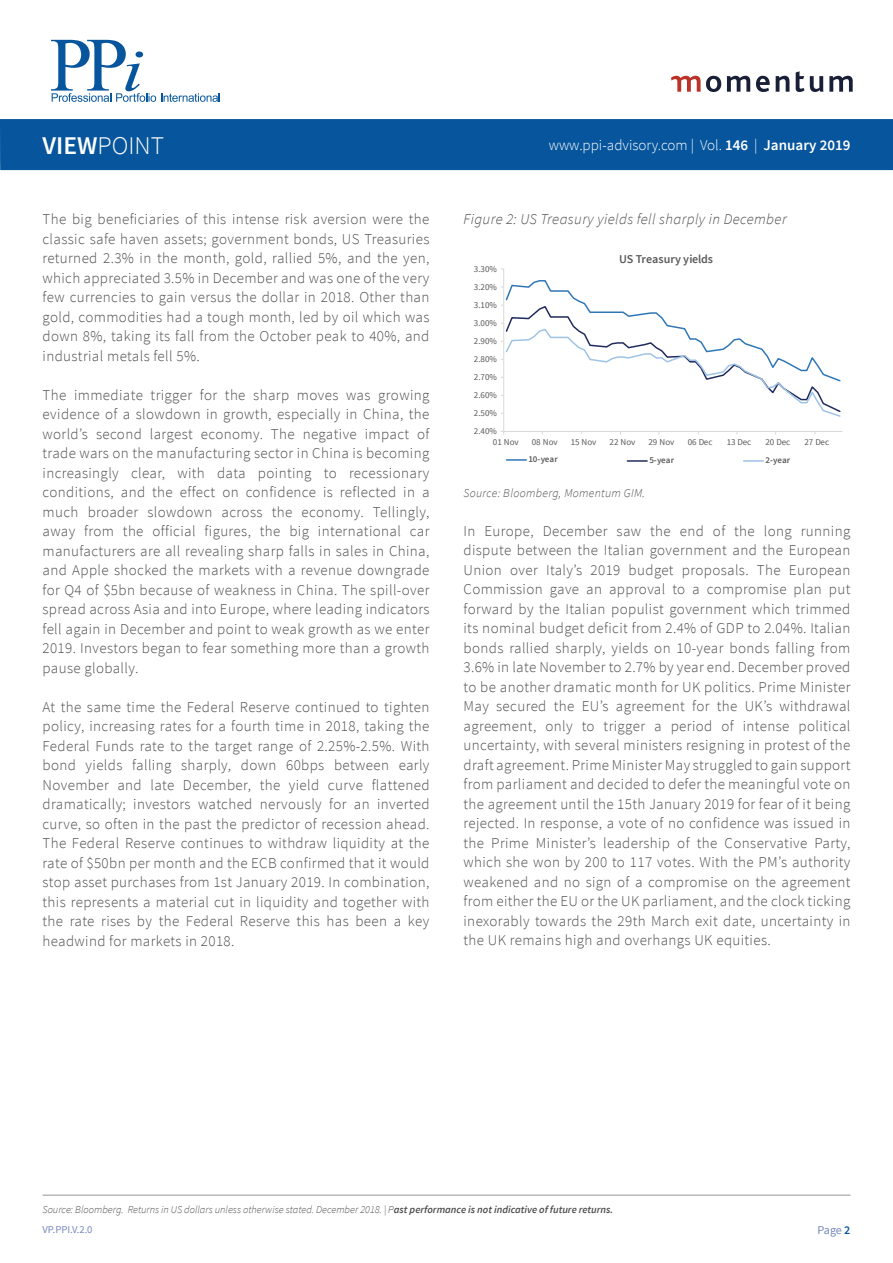
<style>
.page{position:relative;width:893px;height:1263px;background:#fff}
.page>*{position:absolute;margin:0;border:0;box-sizing:border-box;transform-origin:0 0}
.t1{font:300 25.5px "Source Sans Pro";color:#fff}
.t2{font:300 15px/19.5px "Source Sans Pro";letter-spacing:.025em;color:#4d4d4f;text-align:justify}
.t3{font:italic 300 15px "Source Sans Pro";letter-spacing:.025em;color:#4d4d4f}
.t4{font:300 15px "Source Sans Pro";color:#fff}
.t5{font:italic 300 12px "Source Sans Pro";letter-spacing:.025em;color:#4d4d4f}
.t6{font:600 12px "Source Sans Pro";letter-spacing:-.005em;color:#5a5a5a}
.t7{font:12px "Source Sans Pro";color:#7485bb}
.t8{font:italic 300 10.5px "Source Sans Pro";color:#4d4d4f}
.t9{font:10.5px "Source Sans Pro";color:#7485bb}
.t10{font:9px "Source Sans Pro";letter-spacing:-.005em;color:#5a5a5a}
.t11{font:600 9px "Source Sans Pro";color:#5a5a5a}
.s1{font-weight:600}
.s2{font-weight:600;color:#06559d}
</style>
<div class="page">
<div style="left:0;top:119px;width:893px;height:51px;background:#06559d"></div>
<svg style="left:727px;top:76px;width:23px;height:16px"></svg>
<svg style="left:756px;top:76px;width:14px;height:16px"></svg>
<svg style="left:776px;top:76px;width:13px;height:16px"></svg>
<svg style="left:796px;top:71px;width:8px;height:21px"></svg>
<svg style="left:810px;top:76px;width:13px;height:16px"></svg>
<svg style="left:829px;top:76px;width:24px;height:16px"></svg>
<svg style="left:671px;top:76px;width:50px;height:16px"></svg>
<svg style="left:51px;top:40px;width:169px;height:62px"></svg>
<hr style="left:43px;top:1195px;width:807px;height:1px;background:#939598">
<hr style="left:504px;top:431px;width:339px;height:1px;background:#d9d9d8">
<hr style="left:503px;top:269px;width:1px;height:166px;background:#d9d9d8">
<svg style="left:501px;top:280px;width:340px;height:137px"></svg>
<hr style="left:506px;top:459px;width:20px;height:2px;background:#2f76b6">
<hr style="left:627px;top:460px;width:20px;height:2px;background:#1f2a5d">
<svg style="left:744px;top:460px;width:19px;height:2px"></svg>
<h1 class="t1" style="left:43px;top:130px;width:123px"><span class="s1">VIEW</span>POINT</h1>
<p class="t4" style="left:549px;top:136px;width:303px">www.ppi-advisory.com | Vol. <span class="s1">146</span> | <span class="s1">January 2019</span></p>
<p class="t2" style="left:43px;top:209px;width:388px">The big beneficiaries of this intense risk aversion were the classic safe haven assets; government bonds, US Treasuries returned 2.3% in the month, gold, rallied 5%, and the yen, which appreciated 3.5% in December and was one of the very few currencies to gain versus the dollar in 2018. Other than gold, commodities had a tough month, led by oil which was down 8%, taking its fall from the October peak to 40%, and industrial metals fell 5%.</p>
<p class="t2" style="left:43px;top:385px;width:388px">The immediate trigger for the sharp moves was growing evidence of a slowdown in growth, especially in China, the world’s second largest economy. The negative impact of trade wars on the manufacturing sector in China is becoming increasingly clear, with data pointing to recessionary conditions, and the effect on confidence is reflected in a much broader slowdown across the economy. Tellingly, away from the official figures, the big international car manufacturers are all revealing sharp falls in sales in China, and Apple shocked the markets with a revenue downgrade for Q4 of $5bn because of weakness in China. The spill-over spread across Asia and into Europe, where leading indicators fell again in December and point to weak growth as we enter 2019. Investors began to fear something more than a growth pause globally.</p>
<p class="t2" style="left:43px;top:697px;width:388px">At the same time the Federal Reserve continued to tighten policy, increasing rates for a fourth time in 2018, taking the Federal Funds rate to the target range of 2.25%-2.5%. With bond yields falling sharply, down 60bps between early November and late December, the yield curve flattened dramatically; investors watched nervously for an inverted curve, so often in the past the predictor of recession ahead.<br>The Federal Reserve continues to withdraw liquidity at the rate of $50bn per month and the ECB confirmed that it would stop asset purchases from 1st January 2019. In combination, this represents a material cut in liquidity and together with the rate rises by the Federal Reserve this has been a key headwind for markets in 2018.</p>
<p class="t3" style="left:463px;top:210px;width:325px">Figure 2: US Treasury yields fell sharply in December</p>
<p class="t10" style="left:474px;top:263px;width:24px">3.30%</p>
<p class="t10" style="left:474px;top:281px;width:24px">3.20%</p>
<p class="t10" style="left:474px;top:299px;width:24px">3.10%</p>
<p class="t10" style="left:474px;top:317px;width:24px">3.00%</p>
<p class="t10" style="left:474px;top:335px;width:24px">2.90%</p>
<p class="t10" style="left:474px;top:353px;width:24px">2.80%</p>
<p class="t10" style="left:474px;top:371px;width:24px">2.70%</p>
<p class="t10" style="left:474px;top:389px;width:24px">2.60%</p>
<p class="t10" style="left:474px;top:407px;width:24px">2.50%</p>
<p class="t10" style="left:474px;top:425px;width:24px">2.40%</p>
<p class="t6" style="left:619px;top:251px;width:96px">US Treasury yields</p>
<p class="t10" style="left:493px;top:436px;width:27px">01 Nov</p>
<p class="t10" style="left:532px;top:436px;width:27px">08 Nov</p>
<p class="t10" style="left:571px;top:436px;width:27px">15 Nov</p>
<p class="t10" style="left:610px;top:436px;width:27px">22 Nov</p>
<p class="t10" style="left:648px;top:436px;width:27px">29 Nov</p>
<p class="t10" style="left:688px;top:436px;width:26px">06 Dec</p>
<p class="t10" style="left:727px;top:436px;width:26px">13 Dec</p>
<p class="t10" style="left:765px;top:436px;width:26px">20 Dec</p>
<p class="t10" style="left:804px;top:436px;width:26px">27 Dec</p>
<p class="t11" style="left:528px;top:453px;width:31px">10-year</p>
<p class="t11" style="left:649px;top:454px;width:26px">5-year</p>
<p class="t11" style="left:765px;top:454px;width:26px">2-year</p>
<p class="t5" style="left:463px;top:486px;width:183px">Source: Bloomberg, Momentum GIM.</p>
<p class="t2" style="left:463px;top:521px;width:388px">In Europe, December saw the end of the long running dispute between the Italian government and the European Union over Italy’s 2019 budget proposals. The European Commission gave an approval to a compromise plan put forward by the Italian populist government which trimmed its nominal budget deficit from 2.4% of GDP to 2.04%. Italian bonds rallied sharply, yields on 10-year bonds falling from 3.6% in late November to 2.7% by year end. December proved to be another dramatic month for UK politics. Prime Minister May secured the EU’s agreement for the UK’s withdrawal agreement, only to trigger a period of intense political uncertainty, with several ministers resigning in protest of the draft agreement. Prime Minister May struggled to gain support from parliament and decided to defer the meaningful vote on the agreement until the 15th January 2019 for fear of it being rejected. In response, a vote of no confidence was issued in the Prime Minister’s leadership of the Conservative Party, which she won by 200 to 117 votes. With the PM’s authority weakened and no sign of a compromise on the agreement from either the EU or the UK parliament, and the clock ticking inexorably towards the 29th March exit date, uncertainty in the UK remains high and overhangs UK equities.</p>
<p class="t8" style="left:43px;top:1203px;width:572px">Source: Bloomberg. Returns in US dollars unless otherwise stated. December 2018. | P<span class="s1">ast performance is not indicative of future returns.</span></p>
<p class="t9" style="left:43px;top:1222px;width:52px">VP.PPI.V.2.0</p>
<p class="t7" style="left:817px;top:1222px;width:34px">Page <span class="s2">2</span></p>
</div>
